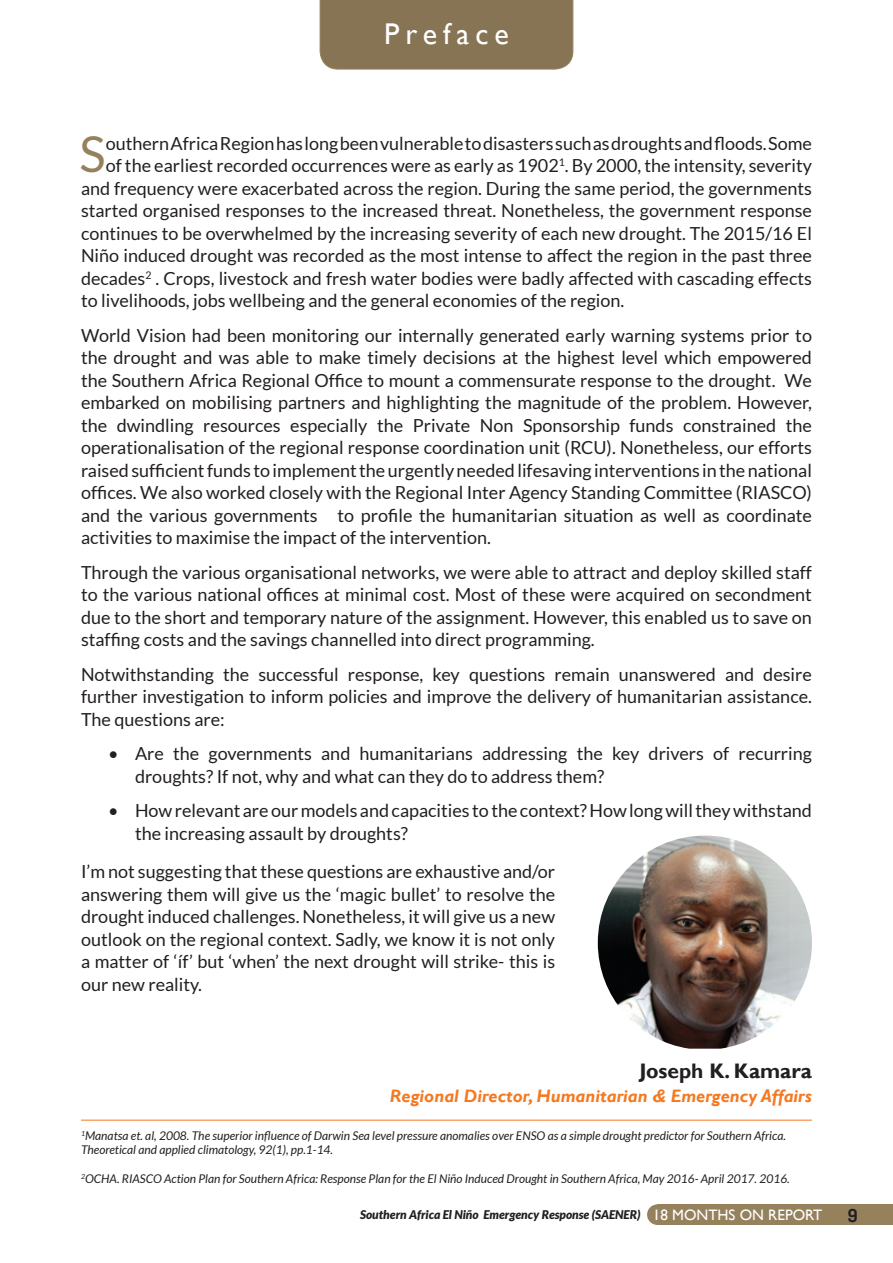
<style>
.page{position:relative;width:893px;height:1263px;background:#fff}
.page>*{position:absolute;margin:0;border:0;box-sizing:border-box;transform-origin:0 0}
.t1{font:49.35px "Lato";color:#96815d}
.t2{font:30px "Gill Sans";letter-spacing:.2em;color:#fff}
.t3{font:700 21px "Gill Sans";color:#231f20}
.t4{font:18px/22.5px "Lato";color:#231f20;text-align:justify}
.t5{font:italic 700 18px "Gill Sans";color:#f47921}
.t6{font:700 18px "Dosis";color:#231f20}
.t7{font:italic 12px/14.4px "Lato";color:#231f20}
.t8{font:italic 900 12px "Lato";color:#231f20}
.s1{font-family:"Gill Sans";font-weight:400;font-style:normal;font-size:15.15px;color:#fff}
</style>
<div class="page">
<div style="left:657px;top:1204px;width:236px;height:21px;background:#96815d"></div>
<div style="left:647px;top:1204px;width:21px;height:21px;background:#96815d;border-radius:50%"></div>
<hr style="left:81px;top:1120px;width:731px;height:1px;background:#f47921">
<div style="left:319px;top:0;width:255px;height:70px;background:#877455"></div>
<img style="left:598px;top:836px;width:214px;height:213px">
<h2 class="t2" style="left:384px;top:16px;width:126px">Preface</h2>
<h2 class="t2" style="left:338px;top:16px;width:219px">Introduction</h2>
<h1 class="t1" style="left:80px;top:127px;width:28px">S</h1>
<p class="t4" style="left:106px;top:132px;width:708px">outhern Africa Region has long been vulnerable to disasters such as droughts and floods. Some</p>
<p class="t4" style="left:106px;top:154px;width:708px">of the earliest recorded occurrences were as early as 1902<sup>1</sup>. By 2000, the intensity, severity</p>
<p class="t4" style="left:81px;top:177px;width:732px">and frequency were exacerbated across the region. During the same period, the governments</p>
<p class="t4" style="left:81px;top:199px;width:732px">started organised responses to the increased threat. Nonetheless, the government response</p>
<p class="t4" style="left:81px;top:222px;width:732px">continues to be overwhelmed by the increasing severity of each new drought. The 2015/16 El</p>
<p class="t4" style="left:81px;top:244px;width:732px">Niño induced drought was recorded as the most intense to affect the region in the past three</p>
<p class="t4" style="left:81px;top:267px;width:732px">decades<sup>2</sup> . Crops, livestock and fresh water bodies were badly affected with cascading effects</p>
<p class="t4" style="left:81px;top:289px;width:545px">to livelihoods, jobs wellbeing and the general economies of the region.</p>
<p class="t4" style="left:81px;top:324px;width:732px">World Vision had been monitoring our internally generated early warning systems prior to the drought and was able to make timely decisions at the highest level which empowered the Southern Africa Regional Office to mount a commensurate response to the drought. We embarked on mobilising partners and highlighting the magnitude of the problem. However, the dwindling resources especially the Private Non Sponsorship funds constrained the operationalisation of the regional response coordination unit (RCU). Nonetheless, our efforts raised sufficient funds to implement the urgently needed lifesaving interventions in the national offices. We also worked closely with the Regional Inter Agency Standing Committee (RIASCO) and the various governments to profile the humanitarian situation as well as coordinate activities to maximise the impact of the intervention.</p>
<p class="t4" style="left:81px;top:561px;width:732px">Through the various organisational networks, we were able to attract and deploy skilled staff to the various national offices at minimal cost. Most of these were acquired on secondment due to the short and temporary nature of the assignment. However, this enabled us to save on staffing costs and the savings channelled into direct programming.</p>
<p class="t4" style="left:81px;top:663px;width:732px">Notwithstanding the successful response, key questions remain unanswered and desire further investigation to inform policies and improve the delivery of humanitarian assistance.<br>The questions are:</p>
<p class="t4" style="left:135px;top:742px;width:678px;text-indent:-27px">• Are the governments and humanitarians addressing the key drivers of recurring droughts? If not, why and what can they do to address them?</p>
<p class="t4" style="left:135px;top:799px;width:678px;text-indent:-27px">• How relevant are our models and capacities to the context? How long will they withstand the increasing assault by droughts?</p>
<p class="t4" style="left:81px;top:860px;width:476px">I’m not suggesting that these questions are exhaustive and/or answering them will give us the ‘magic bullet’ to resolve the drought induced challenges. Nonetheless, it will give us a new outlook on the regional context. Sadly, we know it is not only a matter of ‘íf’ but ‘when’ the next drought will strike- this is our new reality.</p>
<p class="t3" style="left:639px;top:1058px;width:174px">Joseph K. Kamara</p>
<p class="t5" style="left:390px;top:1085px;width:423px">Regional Director, Humanitarian &amp; Emergency Affairs</p>
<p class="t7" style="left:81px;top:1129px;width:706px"><sup>1</sup>Manatsa et. al, 2008. The superior influence of Darwin Sea level pressure anomalies over ENSO as a simple drought predictor for Southern Africa.<br>Theoretical and applied climatology, 92(1), pp.1-14.</p>
<p class="t7" style="left:81px;top:1172px;width:710px"><sup>2</sup>OCHA. RIASCO Action Plan for Southern Africa: Response Plan for the El Niño Induced Drought in Southern Africa, May 2016- April 2017. 2016.</p>
<p class="t8" style="left:360px;top:1208px;width:464px">Southern Africa El Niño Emergency Response (SAENER) <span class="s1">18 MONTHS ON REPORT</span></p>
<p class="t6" style="left:848px;top:1203px;width:11px">9</p>
</div>
